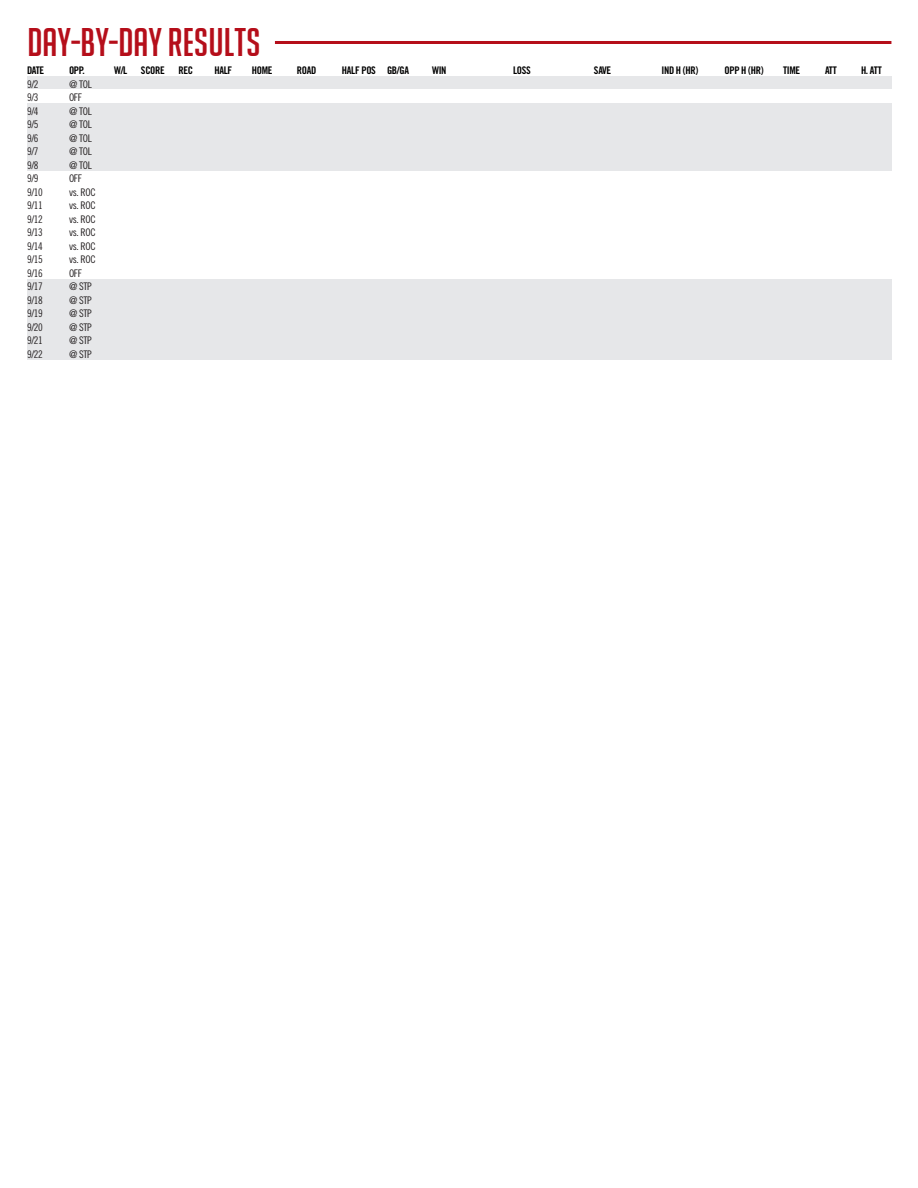
<style>
.page{position:relative;width:918px;height:1188px;background:#fff}
.page>*{position:absolute;margin:0;border:0;box-sizing:border-box;transform-origin:0 0}
.t1{font:39px "Big Noodle Titling";color:#b50e1a}
.t2{font:10.5px "Trade Gothic LT Std Cn 18";letter-spacing:-.03em;color:#231f20}
.t3{font:10.5px "Trade Gothic LT Std Bd Cn 20";letter-spacing:-.03em;color:#000}
</style>
<div class="page">
<div style="left:27px;top:77px;width:865px;height:12px;background:#e6e7e9"></div>
<div style="left:27px;top:279px;width:865px;height:81px;background:#e6e7e9"></div>
<hr style="left:275px;top:41px;width:616px;height:3px;background:#b50e1a">
<div style="left:27px;top:104px;width:864px;height:67px;background:#e6e7e9"></div>
<p class="t1" style="left:27px;top:21px;width:235px">DAY-BY-DAY RESULTS</p>
<p class="t3" style="left:27px;top:64px;width:19px">DATE</p>
<p class="t3" style="left:69px;top:64px;width:17px">OPP.</p>
<p class="t3" style="left:114px;top:64px;width:15px">W/L</p>
<p class="t3" style="left:141px;top:64px;width:25px">SCORE</p>
<p class="t3" style="left:178px;top:64px;width:16px">REC</p>
<p class="t3" style="left:214px;top:64px;width:19px">HALF</p>
<p class="t3" style="left:252px;top:64px;width:22px">HOME</p>
<p class="t3" style="left:297px;top:64px;width:21px">ROAD</p>
<p class="t3" style="left:342px;top:64px;width:69px">HALF POS GB/GA</p>
<p class="t3" style="left:432px;top:64px;width:16px">WIN</p>
<p class="t3" style="left:513px;top:64px;width:19px">LOSS</p>
<p class="t3" style="left:594px;top:64px;width:19px">SAVE</p>
<p class="t3" style="left:662px;top:64px;width:38px">IND H (HR)</p>
<p class="t3" style="left:725px;top:64px;width:41px">OPP H (HR)</p>
<p class="t3" style="left:783px;top:64px;width:19px">TIME</p>
<p class="t3" style="left:825px;top:64px;width:13px">ATT</p>
<p class="t3" style="left:861px;top:64px;width:22px">H. ATT</p>
<p class="t2" style="left:27px;top:78px;width:13px">9/2</p>
<p class="t2" style="left:69px;top:78px;width:24px">@ TOL</p>
<p class="t2" style="left:27px;top:91px;width:13px">9/3</p>
<p class="t2" style="left:69px;top:91px;width:14px">OFF</p>
<p class="t2" style="left:27px;top:105px;width:13px">9/4</p>
<p class="t2" style="left:69px;top:105px;width:24px">@ TOL</p>
<p class="t2" style="left:27px;top:118px;width:13px">9/5</p>
<p class="t2" style="left:69px;top:118px;width:24px">@ TOL</p>
<p class="t2" style="left:27px;top:132px;width:13px">9/6</p>
<p class="t2" style="left:69px;top:132px;width:24px">@ TOL</p>
<p class="t2" style="left:27px;top:145px;width:13px">9/7</p>
<p class="t2" style="left:69px;top:145px;width:24px">@ TOL</p>
<p class="t2" style="left:27px;top:159px;width:13px">9/8</p>
<p class="t2" style="left:69px;top:159px;width:24px">@ TOL</p>
<p class="t2" style="left:27px;top:172px;width:13px">9/9</p>
<p class="t2" style="left:69px;top:172px;width:14px">OFF</p>
<p class="t2" style="left:27px;top:186px;width:17px">9/10</p>
<p class="t2" style="left:69px;top:186px;width:28px">vs. ROC</p>
<p class="t2" style="left:27px;top:199px;width:17px">9/11</p>
<p class="t2" style="left:69px;top:199px;width:28px">vs. ROC</p>
<p class="t2" style="left:27px;top:213px;width:17px">9/12</p>
<p class="t2" style="left:69px;top:213px;width:28px">vs. ROC</p>
<p class="t2" style="left:27px;top:226px;width:17px">9/13</p>
<p class="t2" style="left:69px;top:226px;width:28px">vs. ROC</p>
<p class="t2" style="left:27px;top:240px;width:17px">9/14</p>
<p class="t2" style="left:69px;top:240px;width:28px">vs. ROC</p>
<p class="t2" style="left:27px;top:253px;width:17px">9/15</p>
<p class="t2" style="left:69px;top:253px;width:28px">vs. ROC</p>
<p class="t2" style="left:27px;top:267px;width:17px">9/16</p>
<p class="t2" style="left:69px;top:267px;width:14px">OFF</p>
<p class="t2" style="left:27px;top:280px;width:17px">9/17</p>
<p class="t2" style="left:69px;top:280px;width:24px">@ STP</p>
<p class="t2" style="left:27px;top:294px;width:17px">9/18</p>
<p class="t2" style="left:69px;top:294px;width:24px">@ STP</p>
<p class="t2" style="left:27px;top:307px;width:17px">9/19</p>
<p class="t2" style="left:69px;top:307px;width:24px">@ STP</p>
<p class="t2" style="left:27px;top:321px;width:17px">9/20</p>
<p class="t2" style="left:69px;top:321px;width:24px">@ STP</p>
<p class="t2" style="left:27px;top:334px;width:17px">9/21</p>
<p class="t2" style="left:69px;top:334px;width:24px">@ STP</p>
<p class="t2" style="left:27px;top:348px;width:17px">9/22</p>
<p class="t2" style="left:69px;top:348px;width:24px">@ STP</p>
</div>
